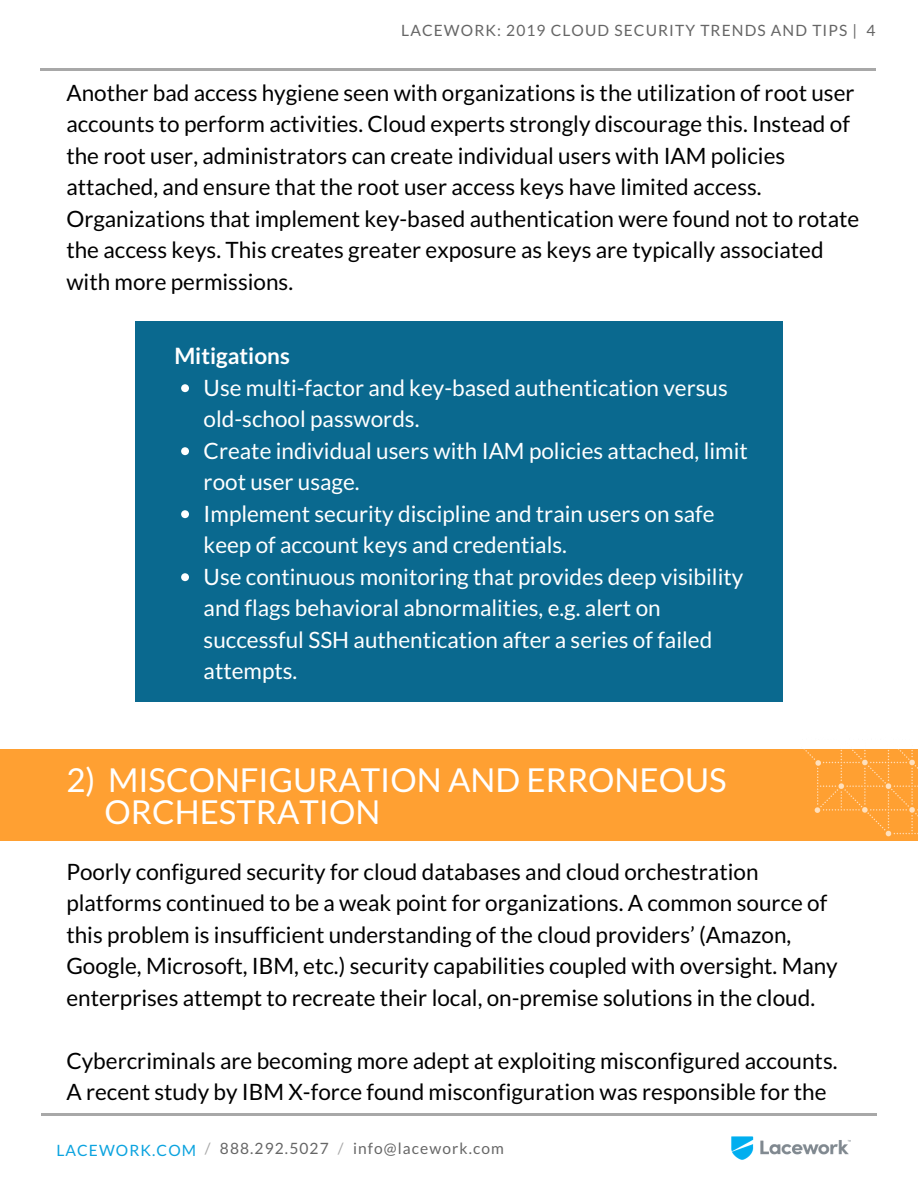
<style>
.page{position:relative;width:918px;height:1188px;background:#fff}
.page>*{position:absolute;margin:0;border:0;box-sizing:border-box;transform-origin:0 0}
.t1{font:33px/32.7px "Lato";color:#fffffe}
.t2{font:22.5px/31.5px "Lato";color:#000}
.t3{font:22.5px/31.5px "Lato";color:#fff}
.t4{font:700 22.5px "Lato";color:#fff}
.t5{font:15.6px "Lato";letter-spacing:.07em;color:#666}
.t6{font:15.6px "Lato";letter-spacing:.07em;color:#0ba3df}
.s1{color:#fff}
.s2{color:#a8a8a8}
</style>
<div class="page">
<hr style="left:41px;top:1113px;width:835px;height:3px;background:#a8a8a8">
<hr style="left:40px;top:68px;width:835px;height:2px;background:#a8a8a8">
<img style="left:731px;top:1136px;width:120px;height:24px">
<div style="left:0;top:749px;width:918px;height:92px;background:#ffa032"></div>
<img style="left:803px;top:749px;width:115px;height:88px">
<div style="left:135px;top:321px;width:648px;height:381px;background:#0a698f"></div>
<svg style="left:181px;top:384px;width:8px;height:8px"></svg>
<svg style="left:181px;top:447px;width:8px;height:8px"></svg>
<svg style="left:181px;top:510px;width:8px;height:8px"></svg>
<svg style="left:181px;top:573px;width:8px;height:8px"></svg>
<p class="t5" style="left:401px;top:20px;width:476px">LACEWORK: 2019 CLOUD SECURITY TRENDS AND TIPS | 4</p>
<p class="t2" style="left:66px;top:76px;width:794px">Another bad access hygiene seen with organizations is the utilization of root user accounts to perform activities. Cloud experts strongly discourage this. Instead of the root user, administrators can create individual users with IAM policies attached, and ensure that the root user access keys have limited access.<br>Organizations that implement key-based authentication were found not to rotate the access keys. This creates greater exposure as keys are typically associated with more permissions.</p>
<p class="t4" style="left:174px;top:342px;width:117px">Mitigations</p>
<p class="t3" style="left:204px;top:371px;width:546px">Use multi-factor and key-based authentication versus old-school passwords.<br>Create individual users with IAM policies attached, limit root user usage.<br>Implement security discipline and train users on safe keep of account keys and credentials.<br>Use continuous monitoring that provides deep visibility and flags behavioral abnormalities, e.g. alert on successful SSH authentication after a series of failed attempts.</p>
<h1 class="t1" style="left:105px;top:763px;width:624px;text-indent:-38px">2) MISCONFIGURATION AND ERRONEOUS<br>ORCHESTRATION</h1>
<p class="t2" style="left:66px;top:855px;width:773px">Poorly configured security for cloud databases and cloud orchestration platforms continued to be a weak point for organizations. A common source of this problem is insufficient understanding of the cloud providers’ (Amazon, Google, Microsoft, IBM, etc.) security capabilities coupled with oversight. Many enterprises attempt to recreate their local, on-premise solutions in the cloud.</p>
<p class="t2" style="left:66px;top:1044px;width:773px">Cybercriminals are becoming more adept at exploiting misconfigured accounts.<br>A recent study by IBM X-force found misconfiguration was responsible for the</p>
<p class="t5" style="left:89px;top:1139px;width:416px"><span class="s1">lacework.com</span> <span class="s2">/</span> 888.292.5027 <span class="s2">/</span> info@lacework.com</p>
<p class="t6" style="left:56px;top:1140px;width:141px">LACEWORK.COM</p>
</div>
